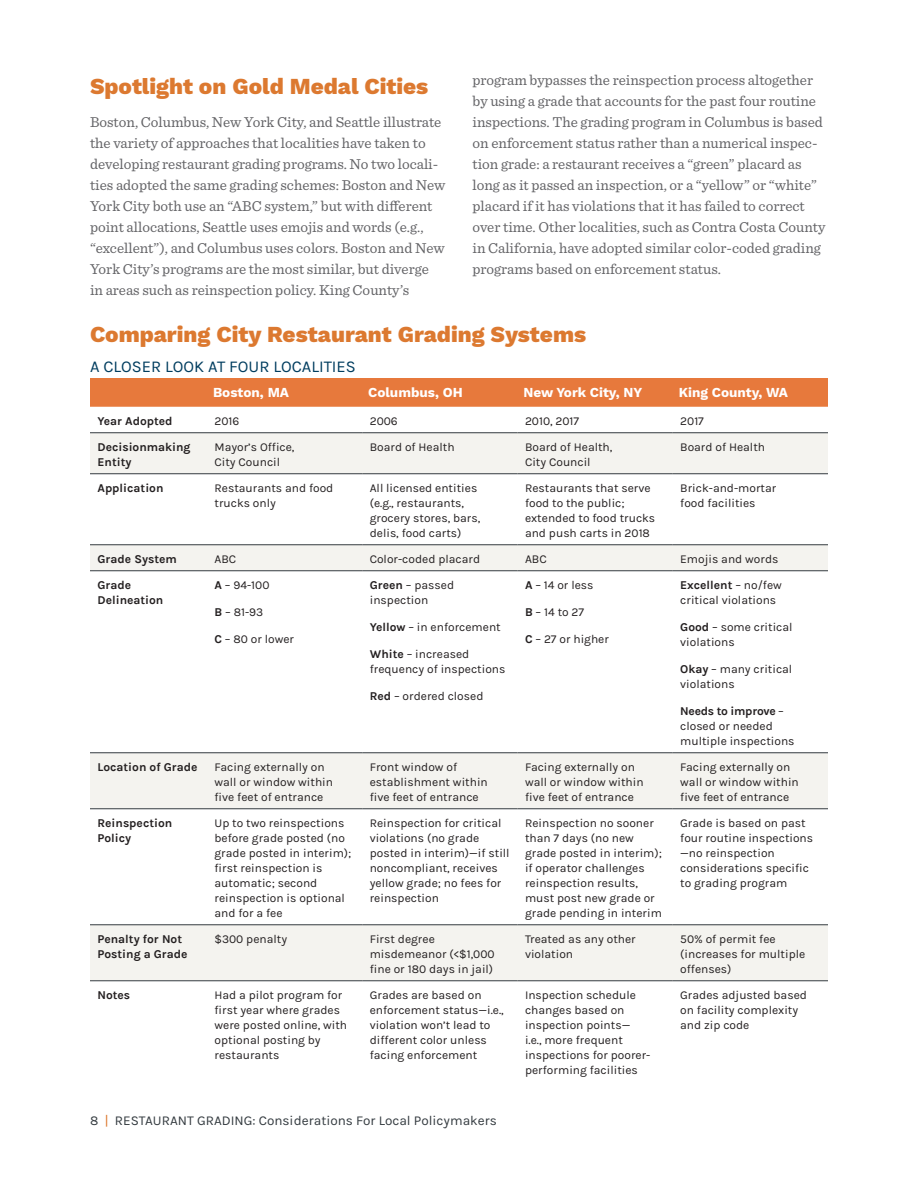
<style>
.page{position:relative;width:918px;height:1188px;background:#fff}
.page>*{position:absolute;margin:0;border:0;box-sizing:border-box;transform-origin:0 0}
.SUBHEAD{font:800 22.5px "Work Sans";color:#dc7930}
.subhead_grey{font:16.5px "Karla";color:#003d5f}
.text{font:15px/21px "Sentinel";color:#636366}
.t1{font:13.5px "Karla";color:#343b40}
.t2{font:700 13.5px "Work Sans";color:#fff}
.t3{font:12px/15px "Karla";color:#231f20}
.t4{font:700 12px/15px "Karla";color:#231f20}
.s1{font-weight:700}
.s2{color:#dc7930}
</style>
<div class="page">
<div style="left:90px;top:378px;width:738px;height:29px;background:#e7793c"></div>
<svg style="left:90px;top:433px;width:738px;height:548px"></svg>
<hr style="left:90px;top:432px;width:117px;height:1px;background:#343b40">
<hr style="left:207px;top:432px;width:155px;height:1px;background:#343b40">
<hr style="left:362px;top:432px;width:156px;height:1px;background:#343b40">
<hr style="left:518px;top:432px;width:155px;height:1px;background:#343b40">
<hr style="left:673px;top:432px;width:155px;height:1px;background:#343b40">
<hr style="left:90px;top:473px;width:117px;height:1px;background:#343b40">
<hr style="left:207px;top:473px;width:155px;height:1px;background:#343b40">
<hr style="left:362px;top:473px;width:156px;height:1px;background:#343b40">
<hr style="left:518px;top:473px;width:155px;height:1px;background:#343b40">
<hr style="left:673px;top:473px;width:155px;height:1px;background:#343b40">
<hr style="left:90px;top:545px;width:117px;height:1px;background:#343b40">
<hr style="left:207px;top:545px;width:155px;height:1px;background:#343b40">
<hr style="left:362px;top:545px;width:156px;height:1px;background:#343b40">
<hr style="left:518px;top:545px;width:155px;height:1px;background:#343b40">
<hr style="left:673px;top:545px;width:155px;height:1px;background:#343b40">
<hr style="left:90px;top:571px;width:117px;height:1px;background:#343b40">
<hr style="left:207px;top:571px;width:155px;height:1px;background:#343b40">
<hr style="left:362px;top:571px;width:156px;height:1px;background:#343b40">
<hr style="left:518px;top:571px;width:155px;height:1px;background:#343b40">
<hr style="left:673px;top:571px;width:155px;height:1px;background:#343b40">
<hr style="left:90px;top:753px;width:117px;height:1px;background:#343b40">
<hr style="left:207px;top:753px;width:155px;height:1px;background:#343b40">
<hr style="left:362px;top:753px;width:156px;height:1px;background:#343b40">
<hr style="left:518px;top:753px;width:155px;height:1px;background:#343b40">
<hr style="left:673px;top:753px;width:155px;height:1px;background:#343b40">
<hr style="left:90px;top:809px;width:117px;height:1px;background:#343b40">
<hr style="left:207px;top:809px;width:155px;height:1px;background:#343b40">
<hr style="left:362px;top:809px;width:156px;height:1px;background:#343b40">
<hr style="left:518px;top:809px;width:155px;height:1px;background:#343b40">
<hr style="left:673px;top:809px;width:155px;height:1px;background:#343b40">
<hr style="left:90px;top:925px;width:117px;height:1px;background:#343b40">
<hr style="left:207px;top:925px;width:155px;height:1px;background:#343b40">
<hr style="left:362px;top:925px;width:156px;height:1px;background:#343b40">
<hr style="left:518px;top:925px;width:155px;height:1px;background:#343b40">
<hr style="left:673px;top:925px;width:155px;height:1px;background:#343b40">
<hr style="left:90px;top:981px;width:117px;height:1px;background:#343b40">
<hr style="left:207px;top:981px;width:155px;height:1px;background:#343b40">
<hr style="left:362px;top:981px;width:156px;height:1px;background:#343b40">
<hr style="left:518px;top:981px;width:155px;height:1px;background:#343b40">
<hr style="left:673px;top:981px;width:155px;height:1px;background:#343b40">
<p class="SUBHEAD" style="left:90px;top:74px;width:340px">Spotlight on Gold Medal Cities</p>
<p class="text" style="left:90px;top:111px;width:357px">Boston, Columbus, New York City, and Seattle illustrate the variety of approaches that localities have taken to developing restaurant grading programs. No two locali&shy;ties adopted the same grading schemes: Boston and New York City both use an “ABC system,” but with different point allocations, Seattle uses emojis and words (e.g., “excellent”), and Columbus uses colors. Boston and New York City’s programs are the most similar, but diverge in areas such as reinspection policy. King County’s</p>
<p class="text" style="left:472px;top:69px;width:354px">program bypasses the reinspection process altogether by using a grade that accounts for the past four routine inspections. The grading program in Columbus is based on enforcement status rather than a numerical inspec&shy;tion grade: a restaurant receives a “green” placard as long as it passed an inspection, or a “yellow” or “white” placard if it has violations that it has failed to correct over time. Other localities, such as Contra Costa County in California, have adopted similar color-coded grading programs based on enforcement status.</p>
<p class="SUBHEAD" style="left:90px;top:321px;width:498px">Comparing City Restaurant Grading Systems</p>
<p class="subhead_grey" style="left:90px;top:358px;width:267px">A CLOSER LOOK AT FOUR LOCALITIES</p>
<p class="t2" style="left:213px;top:384px;width:78px">Boston, MA</p>
<p class="t2" style="left:368px;top:384px;width:96px">Columbus, OH</p>
<p class="t2" style="left:524px;top:384px;width:120px">New York City, NY</p>
<p class="t2" style="left:679px;top:384px;width:111px">King County, WA</p>
<p class="t4" style="left:98px;top:414px;width:77px">Year Adopted</p>
<p class="t3" style="left:214px;top:414px;width:26px">2016</p>
<p class="t3" style="left:370px;top:414px;width:30px">2006</p>
<p class="t3" style="left:525px;top:414px;width:56px">2010, 2017</p>
<p class="t3" style="left:680px;top:414px;width:25px">2017</p>
<p class="t4" style="left:98px;top:440px;width:95px">Decisionmaking<br>Entity</p>
<p class="t3" style="left:214px;top:440px;width:82px">Mayor’s Office,<br>City Council</p>
<p class="t3" style="left:370px;top:440px;width:86px">Board of Health</p>
<p class="t3" style="left:525px;top:440px;width:89px">Board of Health,<br>City Council</p>
<p class="t3" style="left:680px;top:440px;width:86px">Board of Health</p>
<p class="t4" style="left:98px;top:481px;width:68px">Application</p>
<p class="t3" style="left:214px;top:481px;width:120px">Restaurants and food trucks only</p>
<p class="t3" style="left:370px;top:481px;width:112px">All licensed entities (e.g., restaurants, grocery stores, bars, delis, food carts)</p>
<p class="t3" style="left:525px;top:481px;width:132px">Restaurants that serve food to the public; extended to food trucks and push carts in 2018</p>
<p class="t3" style="left:680px;top:481px;width:98px">Brick-and-mortar food facilities</p>
<p class="t4" style="left:98px;top:552px;width:81px">Grade System</p>
<p class="t3" style="left:214px;top:552px;width:23px">ABC</p>
<p class="t3" style="left:370px;top:552px;width:112px">Color-coded placard</p>
<p class="t3" style="left:525px;top:552px;width:23px">ABC</p>
<p class="t3" style="left:680px;top:552px;width:100px">Emojis and words</p>
<p class="t4" style="left:98px;top:578px;width:67px">Grade<br>Delineation</p>
<p class="t3" style="left:214px;top:578px;width:57px"><span class="s1">A</span> – 94-100</p>
<p class="t3" style="left:214px;top:605px;width:50px"><span class="s1">B</span> – 81-93</p>
<p class="t3" style="left:214px;top:632px;width:81px"><span class="s1">C</span> – 80 or lower</p>
<p class="t3" style="left:680px;top:578px;width:103px"><span class="s1">Excellent</span> – no/few critical violations</p>
<p class="t3" style="left:680px;top:620px;width:114px"><span class="s1">Good</span> – some critical violations</p>
<p class="t3" style="left:680px;top:662px;width:114px"><span class="s1">Okay</span> – many critical violations</p>
<p class="t3" style="left:680px;top:704px;width:116px"><span class="s1">Needs to improve</span> – closed or needed multiple inspections</p>
<p class="t3" style="left:370px;top:578px;width:86px"><span class="s1">Green</span> – passed inspection</p>
<p class="t3" style="left:370px;top:620px;width:133px"><span class="s1">Yellow</span> – in enforcement</p>
<p class="t3" style="left:370px;top:647px;width:137px"><span class="s1">White</span> – increased frequency of inspections</p>
<p class="t3" style="left:370px;top:689px;width:115px"><span class="s1">Red</span> – ordered closed</p>
<p class="t3" style="left:525px;top:578px;width:70px"><span class="s1">A</span> – 14 or less</p>
<p class="t3" style="left:525px;top:605px;width:61px"><span class="s1">B</span> – 14 to 27</p>
<p class="t3" style="left:525px;top:632px;width:86px"><span class="s1">C</span> – 27 or higher</p>
<p class="t4" style="left:98px;top:760px;width:102px">Location of Grade</p>
<p class="t3" style="left:214px;top:760px;width:120px">Facing externally on wall or window within five feet of entrance</p>
<p class="t3" style="left:370px;top:760px;width:120px">Front window of establishment within five feet of entrance</p>
<p class="t3" style="left:525px;top:760px;width:120px">Facing externally on wall or window within five feet of entrance</p>
<p class="t3" style="left:680px;top:760px;width:120px">Facing externally on wall or window within five feet of entrance</p>
<p class="t4" style="left:98px;top:816px;width:76px">Reinspection<br>Policy</p>
<p class="t3" style="left:214px;top:816px;width:138px">Up to two reinspections before grade posted (no grade posted in interim); first reinspection is automatic; second reinspection is optional and for a fee</p>
<p class="t3" style="left:370px;top:816px;width:141px">Reinspection for critical violations (no grade posted in interim)—if still noncompliant, receives yellow grade; no fees for reinspection</p>
<p class="t3" style="left:525px;top:816px;width:138px">Reinspection no sooner than 7 days (no new grade posted in interim); if operator challenges reinspection results, must post new grade or grade pending in interim</p>
<p class="t3" style="left:680px;top:816px;width:134px">Grade is based on past four routine inspections —no reinspection considerations specific to grading program</p>
<p class="t4" style="left:98px;top:932px;width:92px">Penalty for Not<br>Posting a Grade</p>
<p class="t3" style="left:214px;top:932px;width:74px">$300 penalty</p>
<p class="t3" style="left:370px;top:932px;width:126px">First degree misdemeanor (&lt;$1,000 fine or 180 days in jail)</p>
<p class="t3" style="left:525px;top:932px;width:112px">Treated as any other violation</p>
<p class="t3" style="left:680px;top:932px;width:127px">50% of permit fee (increases for multiple offenses)</p>
<p class="t4" style="left:98px;top:988px;width:34px">Notes</p>
<p class="t3" style="left:214px;top:988px;width:134px">Had a pilot program for first year where grades were posted online, with optional posting by restaurants</p>
<p class="t3" style="left:370px;top:988px;width:135px">Grades are based on enforcement status—i.e., violation won’t lead to different color unless facing enforcement</p>
<p class="t3" style="left:525px;top:988px;width:127px">Inspection schedule changes based on inspection points—<br>i.e., more frequent inspections for poorer&shy;performing facilities</p>
<p class="t3" style="left:680px;top:988px;width:128px">Grades adjusted based on facility complexity and zip code</p>
<p class="t1" style="left:90px;top:1114px;width:409px">8 <span class="s2">|</span> RESTAURANT GRADING: Considerations For Local Policymakers</p>
</div>
